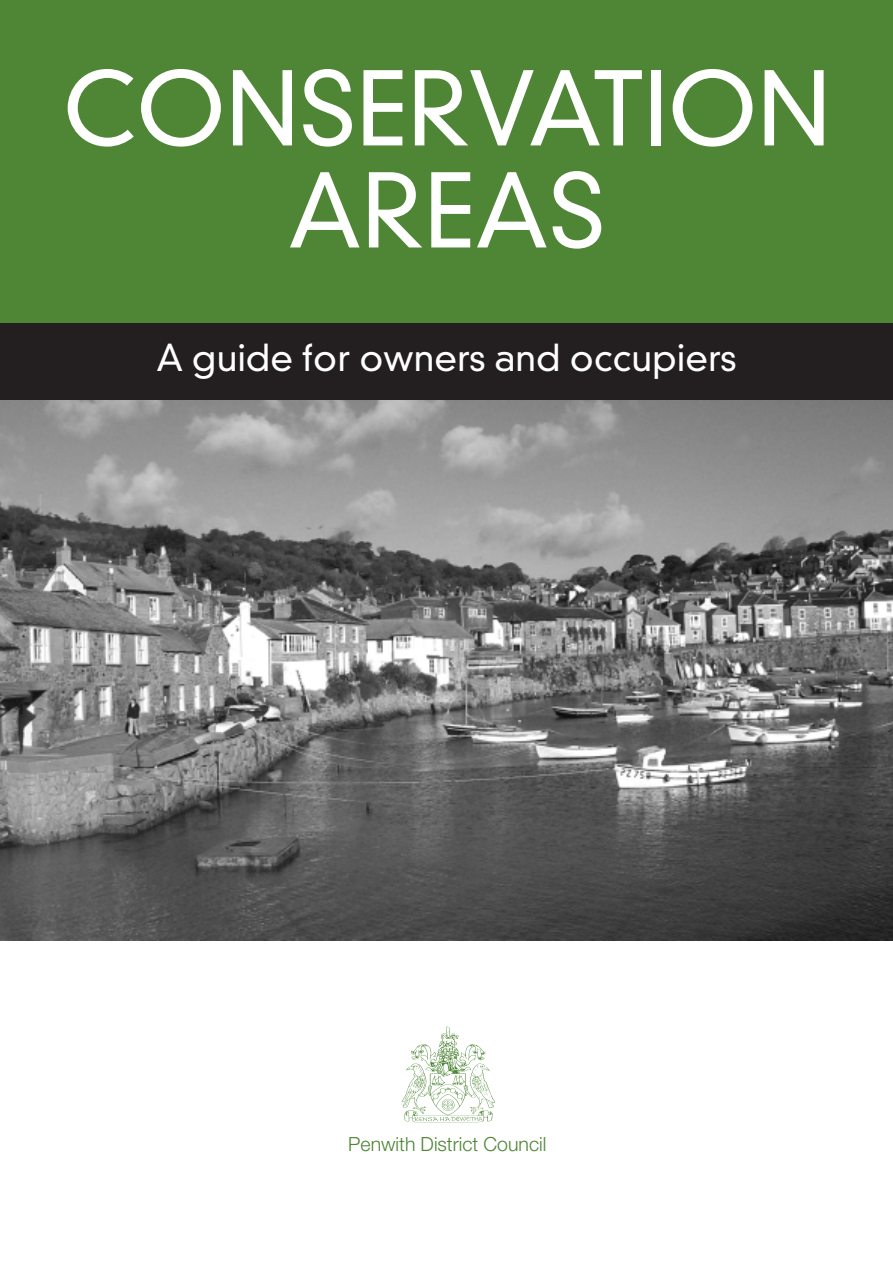
<style>
.page{position:relative;width:893px;height:1262px;background:#fff}
.page>*{position:absolute;margin:0;border:0;box-sizing:border-box;transform-origin:0 0}
.t1{font:300 99px/102px "DIN Neuzeit Grotesk";color:#fff;text-align:center}
.t2{font:300 36px "DIN Neuzeit Grotesk";color:#fff}
.t3{font:300 19.5px "Helvetica Neue";color:#4e8635}
</style>
<div class="page">
<div style="left:0;top:0;width:892px;height:335px;background:#4e8635"></div>
<img style="left:0;top:400px;width:892px;height:540px">
<div style="left:0;top:323px;width:892px;height:77px;background:#231f20"></div>
<img style="left:401px;top:1026px;width:95px;height:97px">
<h1 class="t1" style="left:63px;top:68px;width:769px">CONSERVATION<br>AREAS</h1>
<p class="t2" style="left:156px;top:344px;width:582px">A guide for owners and occupiers</p>
<p class="t3" style="left:348px;top:1137px;width:200px">Penwith District Council</p>
</div>
